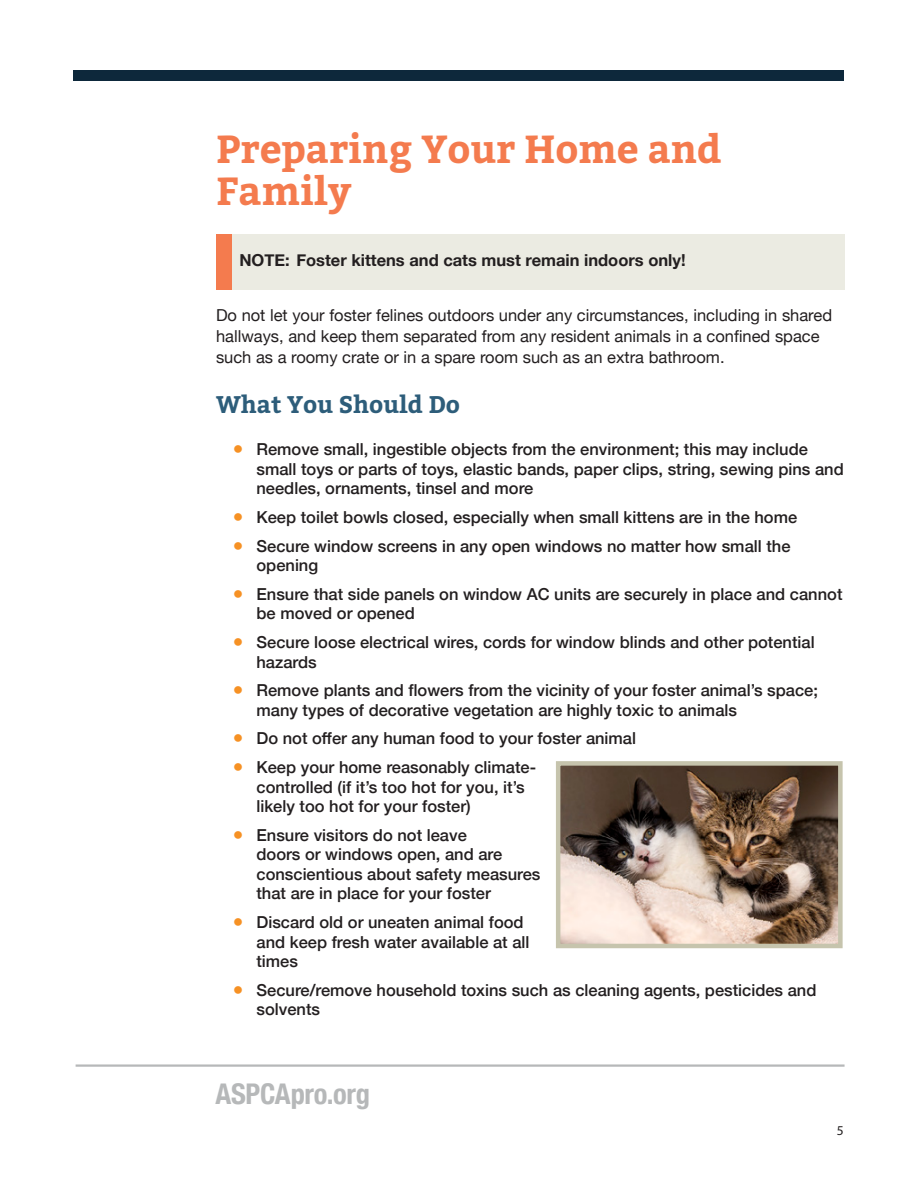
<style>
.page{position:relative;width:918px;height:1188px;background:#fff}
.page>*{position:absolute;margin:0;border:0;box-sizing:border-box;transform-origin:0 0}
.Subheading1{font:700 39px/42px "Bitter";color:#f47b4e}
.t1{font:700 condensed 28.5px "Helvetica Neue";letter-spacing:-.015em;color:#b6b8b9}
.Subheading2Feline{font:700 24px "Bitter";color:#2d5d7a}
.t2{font:500 16.5px/19.5px "Helvetica Neue";color:#231f20}
.BodyTextNoIndent{font:16.5px/21px "Helvetica Neue";color:#231f20}
.BodyTextNoIndent-2{font:700 16.5px "Helvetica Neue";color:#231f20}
.t3{font:13.5px "Myriad Pro";color:#231f20}
.s1{font-weight:400;font-size:18px;color:#f69124}
</style>
<div class="page">
<div style="left:73px;top:70px;width:771px;height:11px;background:#0d283b"></div>
<hr style="left:76px;top:1064px;width:769px;height:3px;background:#b6b8b9">
<div style="left:216px;top:234px;width:629px;height:55px;background:#ebebe2"></div>
<div style="left:216px;top:234px;width:15px;height:55px;background:#f47b4e"></div>
<img style="left:561px;top:766px;width:277px;height:177px">
<div style="left:556px;top:761px;width:287px;height:187px;border:4px solid #c6c4ad"></div>
<p class="Subheading1" style="left:216px;top:128px;width:507px">Preparing Your Home and<br>Family</p>
<p class="BodyTextNoIndent-2" style="left:239px;top:247px;width:448px">NOTE: Foster kittens and cats must remain indoors only!</p>
<p class="BodyTextNoIndent" style="left:216px;top:306px;width:618px">Do not let your foster felines outdoors under any circumstances, including in shared hallways, and keep them separated from any resident animals in a confined space such as a roomy crate or in a spare room such as an extra bathroom.</p>
<p class="Subheading2Feline" style="left:216px;top:390px;width:246px">What You Should Do</p>
<p class="t2" style="left:256px;top:438px;width:589px;text-indent:-24px"><span class="s1">●</span> Remove small, ingestible objects from the environment; this may include small toys or parts of toys, elastic bands, paper clips, string, sewing pins and needles, ornaments, tinsel and more</p>
<p class="t2" style="left:232px;top:506px;width:566px"><span class="s1">●</span> Keep toilet bowls closed, especially when small kittens are in the home</p>
<p class="t2" style="left:256px;top:535px;width:536px;text-indent:-24px"><span class="s1">●</span> Secure window screens in any open windows no matter how small the opening</p>
<p class="t2" style="left:256px;top:583px;width:588px;text-indent:-24px"><span class="s1">●</span> Ensure that side panels on window AC units are securely in place and cannot be moved or opened</p>
<p class="t2" style="left:256px;top:631px;width:560px;text-indent:-24px"><span class="s1">●</span> Secure loose electrical wires, cords for window blinds and other potential hazards</p>
<p class="t2" style="left:256px;top:679px;width:563px;text-indent:-24px"><span class="s1">●</span> Remove plants and flowers from the vicinity of your foster animal’s space; many types of decorative vegetation are highly toxic to animals</p>
<p class="t2" style="left:232px;top:728px;width:405px"><span class="s1">●</span> Do not offer any human food to your foster animal</p>
<p class="t2" style="left:256px;top:756px;width:281px;text-indent:-24px"><span class="s1">●</span> Keep your home reasonably climate&shy;controlled (if it’s too hot for you, it’s likely too hot for your foster)</p>
<p class="t2" style="left:256px;top:824px;width:285px;text-indent:-24px"><span class="s1">●</span> Ensure visitors do not leave<br>doors or windows open, and are conscientious about safety measures that are in place for your foster</p>
<p class="t2" style="left:256px;top:911px;width:275px;text-indent:-24px"><span class="s1">●</span> Discard old or uneaten animal food and keep fresh water available at all times</p>
<p class="t2" style="left:256px;top:979px;width:562px;text-indent:-24px"><span class="s1">●</span> Secure/remove household toxins such as cleaning agents, pesticides and solvents</p>
<h2 class="t1" style="left:216px;top:1070px;width:156px">ASPCApro.org</h2>
<p class="t3" style="left:837px;top:1122px;width:8px">5</p>
</div>
